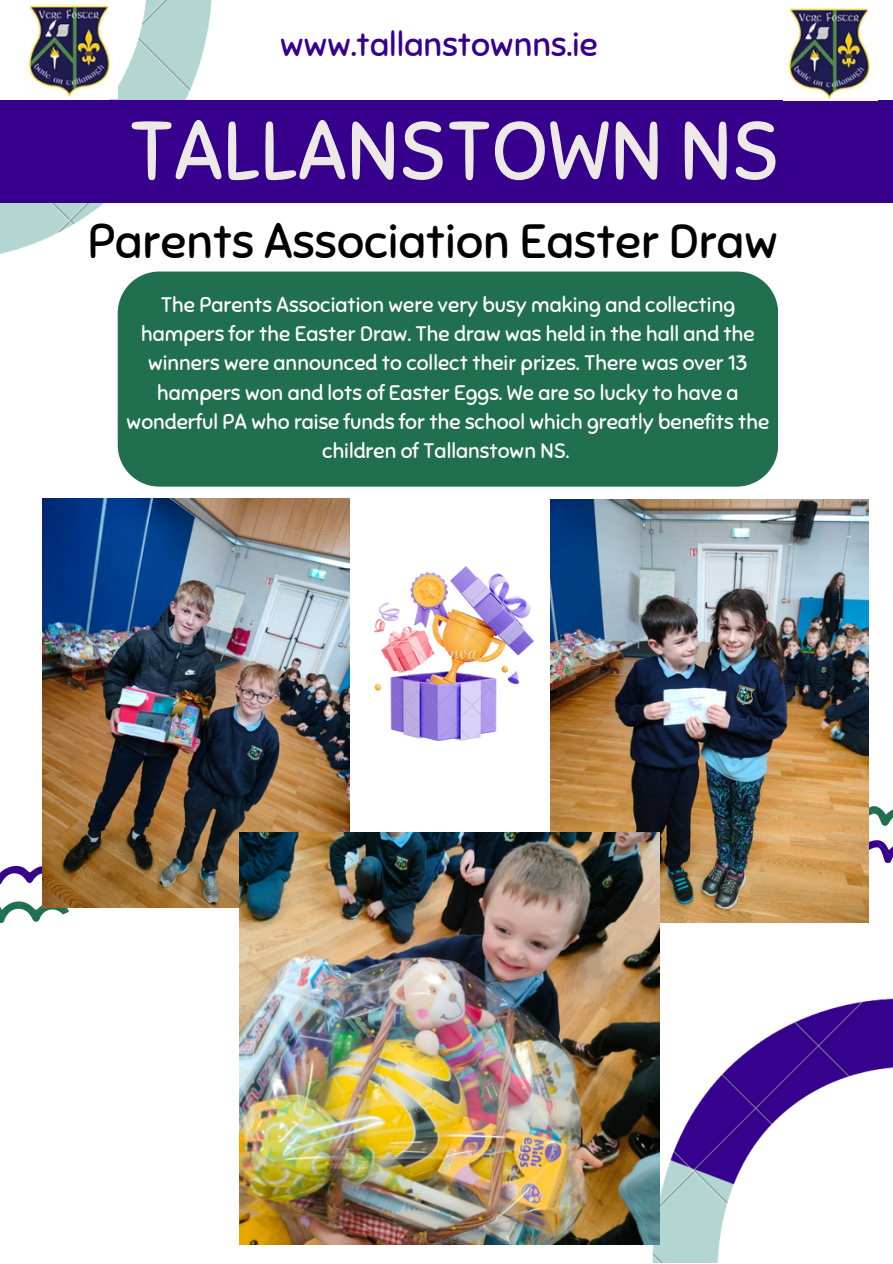
<style>
.page{position:relative;width:893px;height:1264px;background:#fff}
.page>*{position:absolute;margin:0;border:0;box-sizing:border-box;transform-origin:0 0}
.t1{font:82.2px "Sniglet";color:#ede9e7}
.t2{font:48px "Sniglet";color:#000}
.t3{font:33.6px "Sniglet";color:#36008d}
.t4{font:21px/29.2px "Sniglet";color:#fff;text-align:center}
</style>
<div class="page">
<img style="left:0;top:0;width:236px;height:254px">
<div style="left:118px;top:271px;width:659px;height:215px;background:#20704f"></div>
<div style="left:0;top:100px;width:892px;height:102px;background:#36008d"></div>
<img style="left:868px;top:803px;width:24px;height:59px">
<img style="left:0;top:862px;width:68px;height:60px">
<img style="left:652px;top:983px;width:240px;height:279px">
<img style="left:23px;top:0;width:95px;height:98px">
<img style="left:787px;top:8px;width:84px;height:92px">
<img style="left:43px;top:498px;width:307px;height:409px">
<img style="left:551px;top:499px;width:317px;height:423px">
<img style="left:239px;top:833px;width:420px;height:411px">
<img style="left:375px;top:567px;width:158px;height:173px">
<p class="t3" style="left:280px;top:24px;width:319px">www.tallanstownns.ie</p>
<p class="t1" style="left:129px;top:101px;width:652px">TALLANSTOWN NS</p>
<p class="t2" style="left:88px;top:212px;width:691px">Parents Association Easter Draw</p>
<p class="t4" style="left:127px;top:290px;width:644px">The Parents Association were very busy making and collecting hampers for the Easter Draw. The draw was held in the hall and the winners were announced to collect their prizes. There was over 13 hampers won and lots of Easter Eggs. We are so lucky to have a wonderful PA who raise funds for the school which greatly benefits the children of Tallanstown NS.</p>
</div>
